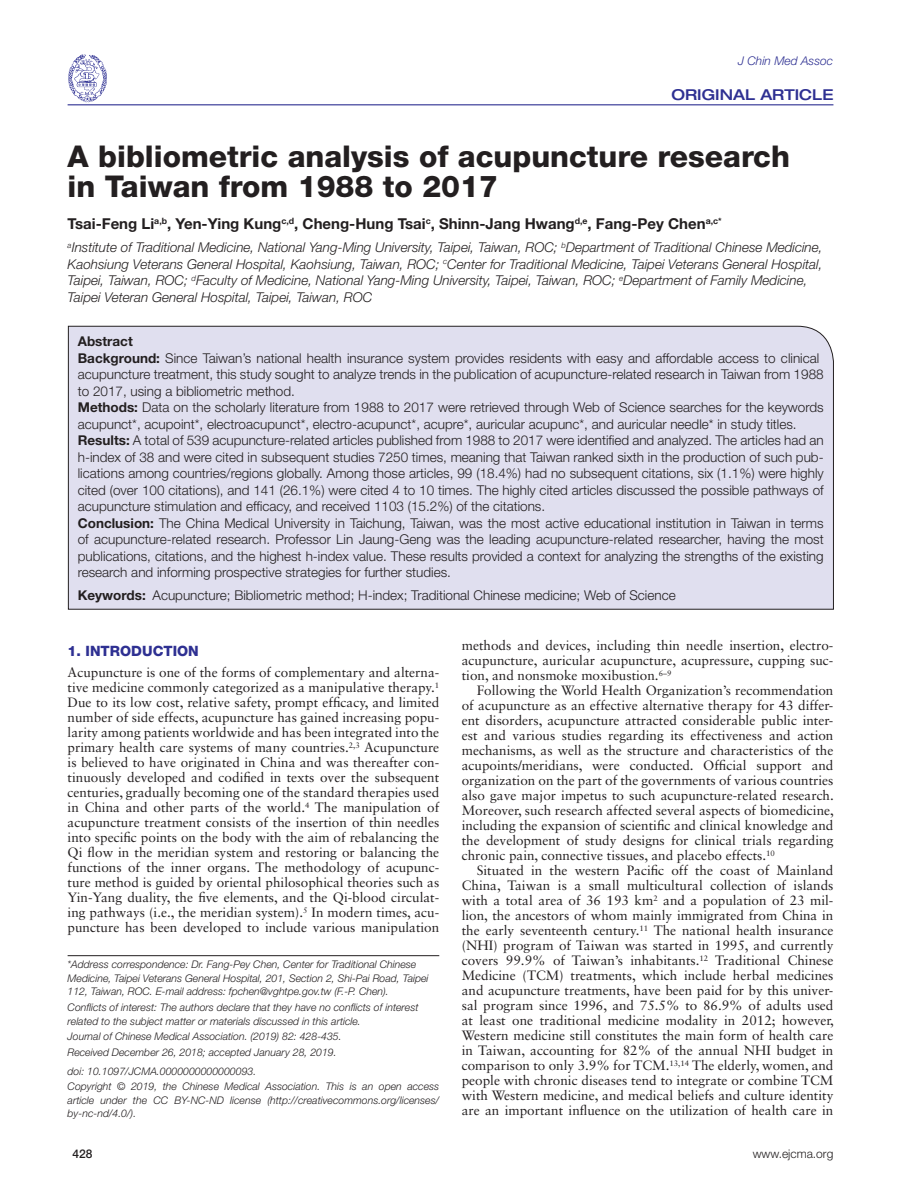
<style>
.page{position:relative;width:901px;height:1199px;background:#fff}
.page>*{position:absolute;margin:0;border:0;box-sizing:border-box;transform-origin:0 0}
.t1{font:800 30px/30px "Helvetica Neue LT Std";color:#231f20}
.t2{font:700 15px "Helvetica Neue LT Std";color:#231f20}
.t3{font:500 expanded 15px "Helvetica Neue LT Std";color:#2e3092}
.t4{font:800 14.25px "Helvetica Neue LT Std";color:#2e3092}
.t5{font:13.5px/15px "Sabon LT Std";color:#231f20;text-align:justify}
.t6{font:300 13.5px/16.5px "Helvetica Neue LT Std";color:#231f20}
.t7{font:italic 300 13.5px/16.5px "Helvetica Neue LT Std";color:#231f20}
.t8{font:italic 300 12px "Helvetica Neue LT Std";color:#2e3092}
.t9{font:300 12px "Helvetica Neue LT Std";color:#231f20}
.t10{font:500 12px "Helvetica Neue LT Std";color:#231f20}
.t11{font:italic 300 10.5px/13.5px "Helvetica Neue LT Std";color:#231f20}
.s1{font-weight:700}
</style>
<div class="page">
<hr style="left:68px;top:104px;width:765px;height:1px;background:#2e3092">
<svg style="left:68px;top:55px;width:39px;height:47px"></svg>
<hr style="left:68px;top:955px;width:371px;height:1px;background:#231f20">
<div style="left:68px;top:325px;width:766px;height:285px;background:#e0dfef"></div>
<p class="t8" style="left:738px;top:53px;width:96px">J Chin Med Assoc</p>
<p class="t3" style="left:671px;top:85px;width:163px">ORIGINAL ARTICLE</p>
<h1 class="t1" style="left:68px;top:141px;width:723px">A bibliometric analysis of acupuncture research in Taiwan from 1988 to 2017</h1>
<p class="t2" style="left:68px;top:214px;width:655px">Tsai-Feng Li<sup>a,b</sup>, Yen-Ying Kung<sup>c,d</sup>, Cheng-Hung Tsai<sup>c</sup>, Shinn-Jang Hwang<sup>d,e</sup>, Fang-Pey Chen<sup>a,c*</sup></p>
<p class="t7" style="left:68px;top:239px;width:756px"><sup>a</sup>Institute of Traditional Medicine, National Yang-Ming University, Taipei, Taiwan, ROC; <sup>b</sup>Department of Traditional Chinese Medicine, Kaohsiung Veterans General Hospital, Kaohsiung, Taiwan, ROC; <sup>c</sup>Center for Traditional Medicine, Taipei Veterans General Hospital, Taipei, Taiwan, ROC; <sup>d</sup>Faculty of Medicine, National Yang-Ming University, Taipei, Taiwan, ROC; <sup>e</sup>Department of Family Medicine, Taipei Veteran General Hospital, Taipei, Taiwan, ROC</p>
<p class="t6" style="left:78px;top:333px;width:747px"><span class="s1">Abstract<br>Background:</span> Since Taiwan’s national health insurance system provides residents with easy and affordable access to clinical acupuncture treatment, this study sought to analyze trends in the publication of acupuncture-related research in Taiwan from 1988 to 2017, using a bibliometric method.<br><span class="s1">Methods:</span> Data on the scholarly literature from 1988 to 2017 were retrieved through Web of Science searches for the keywords acupunct*, acupoint*, electroacupunct*, electro-acupunct*, acupre*, auricular acupunc*, and auricular needle* in study titles.<br><span class="s1">Results:</span> A total of 539 acupuncture-related articles published from 1988 to 2017 were identified and analyzed. The articles had an h-index of 38 and were cited in subsequent studies 7250 times, meaning that Taiwan ranked sixth in the production of such pub&shy;lications among countries/regions globally. Among those articles, 99 (18.4%) had no subsequent citations, six (1.1%) were highly cited (over 100 citations), and 141 (26.1%) were cited 4 to 10 times. The highly cited articles discussed the possible pathways of acupuncture stimulation and efficacy, and received 1103 (15.2%) of the citations.<br><span class="s1">Conclusion:</span> The China Medical University in Taichung, Taiwan, was the most active educational institution in Taiwan in terms of acupuncture-related research. Professor Lin Jaung-Geng was the leading acupuncture-related researcher, having the most publications, citations, and the highest h-index value. These results provided a context for analyzing the strengths of the existing research and informing prospective strategies for further studies.</p>
<p class="t6" style="left:78px;top:586px;width:599px"><span class="s1">Keywords:</span> Acupuncture; Bibliometric method; H-index; Traditional Chinese medicine; Web of Science</p>
<p class="t4" style="left:68px;top:642px;width:133px">1. INTRODUCTION</p>
<p class="t5" style="left:68px;top:664px;width:373px">Acupuncture is one of the forms of complementary and alterna&shy;tive medicine commonly categorized as a manipulative therapy.<sup>1<br></sup>Due to its low cost, relative safety, prompt efficacy, and limited number of side effects, acupuncture has gained increasing popu&shy;larity among patients worldwide and has been integrated into the primary health care systems of many countries.<sup>2,3</sup> Acupuncture is believed to have originated in China and was thereafter con&shy;tinuously developed and codified in texts over the subsequent centuries, gradually becoming one of the standard therapies used in China and other parts of the world.<sup>4</sup> The manipulation of acupuncture treatment consists of the insertion of thin needles into specific points on the body with the aim of rebalancing the Qi flow in the meridian system and restoring or balancing the functions of the inner organs. The methodology of acupunc&shy;ture method is guided by oriental philosophical theories such as Yin-Yang duality, the five elements, and the Qi-blood circulat&shy;ing pathways (i.e., the meridian system).<sup>5</sup> In modern times, acu&shy;puncture has been developed to include various manipulation</p>
<p class="t11" style="left:68px;top:957px;width:362px">*Address correspondence: Dr. Fang-Pey Chen, Center for Traditional Chinese<br>Medicine, Taipei Veterans General Hospital, 201, Section 2, Shi-Pai Road, Taipei<br>112, Taiwan, ROC. E-mail address: fpchen@vghtpe.gov.tw (F.-P. Chen).</p>
<p class="t11" style="left:68px;top:1000px;width:352px">Conflicts of interest: The authors declare that they have no conflicts of interest related to the subject matter or materials discussed in this article.</p>
<p class="t11" style="left:68px;top:1028px;width:275px;line-height:15.9px">Journal of Chinese Medical Association. (2019) 82: 428-435.<br>Received December 26, 2018; accepted January 28, 2019.</p>
<p class="t11" style="left:68px;top:1063px;width:373px;line-height:15px">doi: 10.1097/JCMA.0000000000000093.<br>Copyright © 2019, the Chinese Medical Association. This is an open access</p>
<p class="t11" style="left:68px;top:1092px;width:373px">article under the CC BY-NC-ND license (http://creativecommons.org/licenses/ by-nc-nd/4.0/).</p>
<p class="t5" style="left:462px;top:637px;width:373px">methods and devices, including thin needle insertion, electro&shy;acupuncture, auricular acupuncture, acupressure, cupping suc&shy;tion, and nonsmoke moxibustion.<sup>6–9</sup></p>
<p class="t5" style="left:462px;top:682px;width:373px;text-indent:15px">Following the World Health Organization’s recommendation of acupuncture as an effective alternative therapy for 43 differ&shy;ent disorders, acupuncture attracted considerable public inter&shy;est and various studies regarding its effectiveness and action mechanisms, as well as the structure and characteristics of the acupoints/meridians, were conducted. Official support and organization on the part of the governments of various countries also gave major impetus to such acupuncture-related research.<br>Moreover, such research affected several aspects of biomedicine, including the expansion of scientific and clinical knowledge and the development of study designs for clinical trials regarding chronic pain, connective tissues, and placebo effects.<sup>10</sup></p>
<p class="t5" style="left:461px;top:862px;width:373px;text-indent:15px">Situated in the western Pacific off the coast of Mainland China, Taiwan is a small multicultural collection of islands with a total area of 36 193 km<sup>2</sup> and a population of 23 mil&shy;lion, the ancestors of whom mainly immigrated from China in the early seventeenth century.<sup>11</sup> The national health insurance (NHI) program of Taiwan was started in 1995, and currently covers 99.9% of Taiwan’s inhabitants.<sup>12</sup> Traditional Chinese Medicine (TCM) treatments, which include herbal medicines and acupuncture treatments, have been paid for by this univer&shy;sal program since 1996, and 75.5% to 86.9% of adults used at least one traditional medicine modality in 2012; however, Western medicine still constitutes the main form of health care in Taiwan, accounting for 82% of the annual NHI budget in comparison to only 3.9% for TCM.<sup>13,14</sup> The elderly, women, and people with chronic diseases tend to integrate or combine TCM with Western medicine, and medical beliefs and culture identity are an important influence on the utilization of health care in</p>
<p class="t10" style="left:72px;top:1145px;width:22px">428</p>
<p class="t9" style="left:752px;top:1145px;width:82px">www.ejcma.org</p>
</div>
